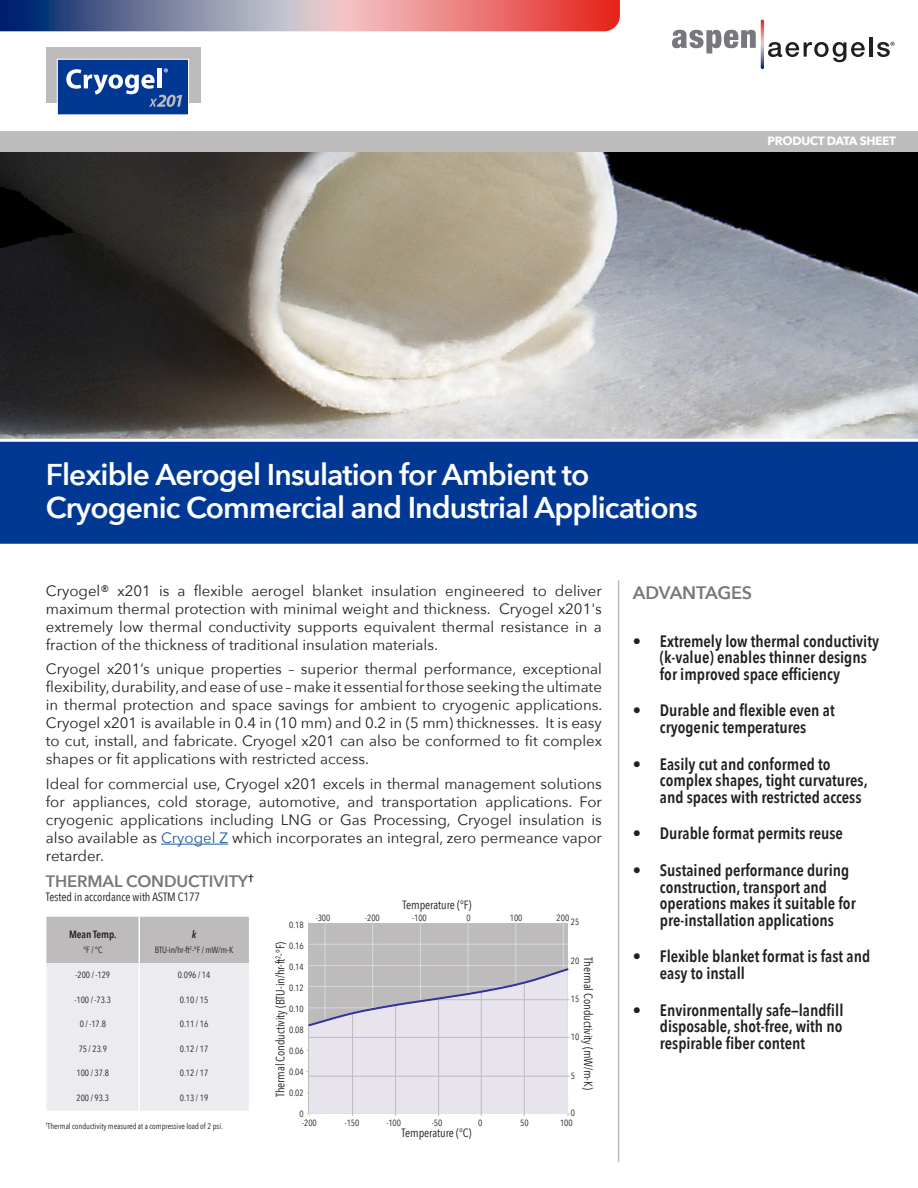
<style>
.page{position:relative;width:918px;height:1188px;background:#fff}
.page>*{position:absolute;margin:0;border:0;box-sizing:border-box;transform-origin:0 0}
.HEADLINE{font:600 30px/33px "Avenir Next";letter-spacing:-.03em;color:#fff}
.SUBHEAD_1{font:600 18px "Avenir Next";letter-spacing:-.01em;color:#76787b}
.t1{font:600 16.5px/16.5px "Avenir Next Condensed";color:#231f20}
.t2{font:600 16.5px "Avenir Next";letter-spacing:-.005em;color:#76787b}
.MAIN_TEXT{font:15px/18px "Avenir Next";color:#231f20;text-align:justify}
.t3{font:12px "Avenir Next Condensed";letter-spacing:-.005em;color:#231f20}
.t4{font:700 12px "Avenir Next";letter-spacing:-.03em;color:#fff}
.t5{font:600 10.5px "Avenir Next Condensed";letter-spacing:-.005em;color:#231f20}
.t6{font:italic 600 10.5px "Avenir Next Condensed";color:#231f20}
.t7{font:9px "Avenir Next Condensed";letter-spacing:-.005em;color:#231f20}
.t8{font:8.25px "Avenir Next Condensed";letter-spacing:-.005em;color:#231f20}
.s1{color:#175d9e}
</style>
<div class="page">
<img style="left:0;top:152px;width:918px;height:285px">
<div style="left:0;top:132px;width:918px;height:20px;background:#bdbbbb"></div>
<svg style="left:672px;top:30px;width:84px;height:24px"></svg>
<svg style="left:768px;top:42px;width:97px;height:20px"></svg>
<hr style="left:869px;top:37px;width:3px;height:20px;background:#231f20">
<svg style="left:877px;top:42px;width:18px;height:15px"></svg>
<svg style="left:761px;top:20px;width:3px;height:49px"></svg>
<div style="left:0;top:437px;width:918px;height:107px;background:#003894"></div>
<hr style="left:161px;top:844px;width:67px;height:1px;background:#175d9e">
<hr style="left:618px;top:580px;width:1px;height:582px;background:#bdbbbb">
<svg style="left:0;top:0;width:620px;height:31px;background:#aa7a8c"></svg>
<svg style="left:46px;top:917px;width:203px;height:194px;background:#e1dfe2"></svg>
<div style="left:309px;top:923px;width:259px;height:191px;background:#bdbbbb"></div>
<hr style="left:325px;top:921px;width:1px;height:99px;background:#d9d9d9">
<hr style="left:372px;top:921px;width:1px;height:88px;background:#d9d9d9">
<hr style="left:420px;top:921px;width:1px;height:80px;background:#d9d9d9">
<hr style="left:468px;top:921px;width:1px;height:73px;background:#d9d9d9">
<hr style="left:516px;top:921px;width:1px;height:64px;background:#d9d9d9">
<hr style="left:563px;top:921px;width:1px;height:49px;background:#d9d9d9">
<hr style="left:307px;top:965px;width:261px;height:1px;background:#d9d9d9">
<hr style="left:307px;top:944px;width:261px;height:1px;background:#d9d9d9">
<svg style="left:307px;top:968px;width:263px;height:148px"></svg>
<div style="left:46px;top:47px;width:154px;height:55px;background:#bdbbbb"></div>
<div style="left:57px;top:59px;width:132px;height:56px;background:#003894"></div>
<div style="left:57px;top:59px;width:132px;height:56px;border:1px solid #fff"></div>
<svg style="left:66px;top:68px;width:116px;height:39px"></svg>
<p class="t4" style="left:768px;top:131px;width:130px">PRODUCT DATA SHEET</p>
<p class="HEADLINE" style="left:46px;top:457px;width:653px">Flexible Aerogel Insulation for Ambient to<br>Cryogenic Commercial and Industrial Applications</p>
<p class="MAIN_TEXT" style="left:46px;top:581px;width:558px">Cryogel® x201 is a flexible aerogel blanket insulation engineered to deliver maximum thermal protection with minimal weight and thickness. Cryogel x201's extremely low thermal conductivity supports equivalent thermal resistance in a fraction of the thickness of traditional insulation materials.</p>
<p class="MAIN_TEXT" style="left:46px;top:659px;width:558px">Cryogel x201’s unique properties – superior thermal performance, exceptional flexibility, durability, and ease of use – make it essential for those seeking the ultimate in thermal protection and space savings for ambient to cryogenic applications.<br>Cryogel x201 is available in 0.4 in (10 mm) and 0.2 in (5 mm) thicknesses. It is easy to cut, install, and fabricate. Cryogel x201 can also be conformed to fit complex shapes or fit applications with restricted access.</p>
<p class="MAIN_TEXT" style="left:46px;top:774px;width:558px">Ideal for commercial use, Cryogel x201 excels in thermal management solutions for appliances, cold storage, automotive, and transportation applications. For cryogenic applications including LNG or Gas Processing, Cryogel insulation is also available as <span class="s1">Cryogel Z</span> which incorporates an integral, zero permeance vapor retarder.</p>
<p class="t2" style="left:46px;top:867px;width:209px">THERMAL CONDUCTIVITY<sup>†</sup></p>
<p class="t3" style="left:46px;top:887px;width:156px">Tested in accordance with ASTM C177</p>
<p class="t5" style="left:69px;top:925px;width:49px">Mean Temp.</p>
<p class="t7" style="left:83px;top:942px;width:20px">°F / °C</p>
<p class="t6" style="left:192px;top:928px;width:6px">k</p>
<p class="t7" style="left:155px;top:942px;width:80px">BTU-in/hr-ft<sup>2</sup>-°F / mW/m-K</p>
<p class="t7" style="left:76px;top:967px;width:36px">-200 / -129</p>
<p class="t7" style="left:178px;top:967px;width:34px">0.096 / 14</p>
<p class="t7" style="left:75px;top:992px;width:38px">-100 / -73.3</p>
<p class="t7" style="left:180px;top:992px;width:30px">0.10 / 15</p>
<p class="t7" style="left:80px;top:1016px;width:28px">0 / -17.8</p>
<p class="t7" style="left:180px;top:1016px;width:30px">0.11 / 16</p>
<p class="t7" style="left:79px;top:1041px;width:30px">75 / 23.9</p>
<p class="t7" style="left:180px;top:1041px;width:30px">0.12 / 17</p>
<p class="t7" style="left:77px;top:1066px;width:34px">100 / 37.8</p>
<p class="t7" style="left:180px;top:1066px;width:30px">0.12 / 17</p>
<p class="t7" style="left:77px;top:1090px;width:34px">200 / 93.3</p>
<p class="t7" style="left:180px;top:1090px;width:30px">0.13 / 19</p>
<p class="t8" style="left:46px;top:1119px;width:179px"><sup>†</sup>Thermal conductivity measured at a compressive load of 2 psi.</p>
<p class="t7" style="left:289px;top:917px;width:16px">0.18</p>
<p class="t7" style="left:289px;top:938px;width:16px">0.16</p>
<p class="t7" style="left:289px;top:959px;width:16px">0.14</p>
<p class="t7" style="left:289px;top:980px;width:16px">0.12</p>
<p class="t7" style="left:289px;top:1001px;width:16px">0.10</p>
<p class="t7" style="left:289px;top:1022px;width:16px">0.08</p>
<p class="t7" style="left:289px;top:1043px;width:16px">0.06</p>
<p class="t7" style="left:289px;top:1064px;width:16px">0.04</p>
<p class="t7" style="left:289px;top:1085px;width:16px">0.02</p>
<p class="t7" style="left:299px;top:1106px;width:6px">0</p>
<p class="t3" style="left:270px;top:1097px;width:157px;rotate:-90deg">Thermal Conductivity (BTU-in/hr-ft<sup>2</sup>-°F)</p>
<p class="t3" style="left:403px;top:894px;width:70px">Temperature (°F)</p>
<p class="t7" style="left:316px;top:910px;width:16px">-300</p>
<p class="t7" style="left:365px;top:910px;width:16px">-200</p>
<p class="t7" style="left:412px;top:910px;width:16px">-100</p>
<p class="t7" style="left:466px;top:910px;width:6px">0</p>
<p class="t7" style="left:510px;top:910px;width:14px">100</p>
<p class="t7" style="left:557px;top:910px;width:14px">200</p>
<p class="t7" style="left:571px;top:914px;width:10px">25</p>
<p class="t7" style="left:571px;top:953px;width:10px">20</p>
<p class="t7" style="left:571px;top:991px;width:10px">15</p>
<p class="t7" style="left:571px;top:1029px;width:10px">10</p>
<p class="t7" style="left:571px;top:1068px;width:6px">5</p>
<p class="t7" style="left:571px;top:1105px;width:6px">0</p>
<p class="t3" style="left:598px;top:957px;width:134px;rotate:90deg">Thermal Conductivity (mW/m-K)</p>
<p class="t7" style="left:302px;top:1115px;width:16px">-200</p>
<p class="t7" style="left:345px;top:1115px;width:16px">-150</p>
<p class="t7" style="left:386px;top:1115px;width:16px">-100</p>
<p class="t7" style="left:432px;top:1115px;width:12px">-50</p>
<p class="t7" style="left:478px;top:1115px;width:6px">0</p>
<p class="t7" style="left:520px;top:1115px;width:10px">50</p>
<p class="t7" style="left:560px;top:1115px;width:14px">100</p>
<p class="t3" style="left:402px;top:1123px;width:71px">Temperature (°C)</p>
<p class="SUBHEAD_1" style="left:633px;top:577px;width:121px">ADVANTAGES</p>
<p class="t1" style="left:660px;top:632px;width:221px;text-indent:-27px">• Extremely low thermal conductivity (k-value) enables thinner designs for improved space efficiency</p>
<p class="t1" style="left:633px;top:702px;width:203px;text-align:center">• Durable and flexible even at cryogenic temperatures</p>
<p class="t1" style="left:660px;top:755px;width:209px;text-indent:-27px">• Easily cut and conformed to complex shapes, tight curvatures, and spaces with restricted access</p>
<p class="t1" style="left:633px;top:825px;width:212px">• Durable format permits reuse</p>
<p class="t1" style="left:660px;top:862px;width:197px;text-indent:-27px">• Sustained performance during construction, transport and operations makes it suitable for pre-installation applications</p>
<p class="t1" style="left:660px;top:948px;width:212px;text-indent:-27px">• Flexible blanket format is fast and easy to install</p>
<p class="t1" style="left:660px;top:1001px;width:185px;text-align:justify;text-indent:-27px">• Environmentally safe—landfill disposable, shot-free, with no respirable fiber content</p>
</div>
